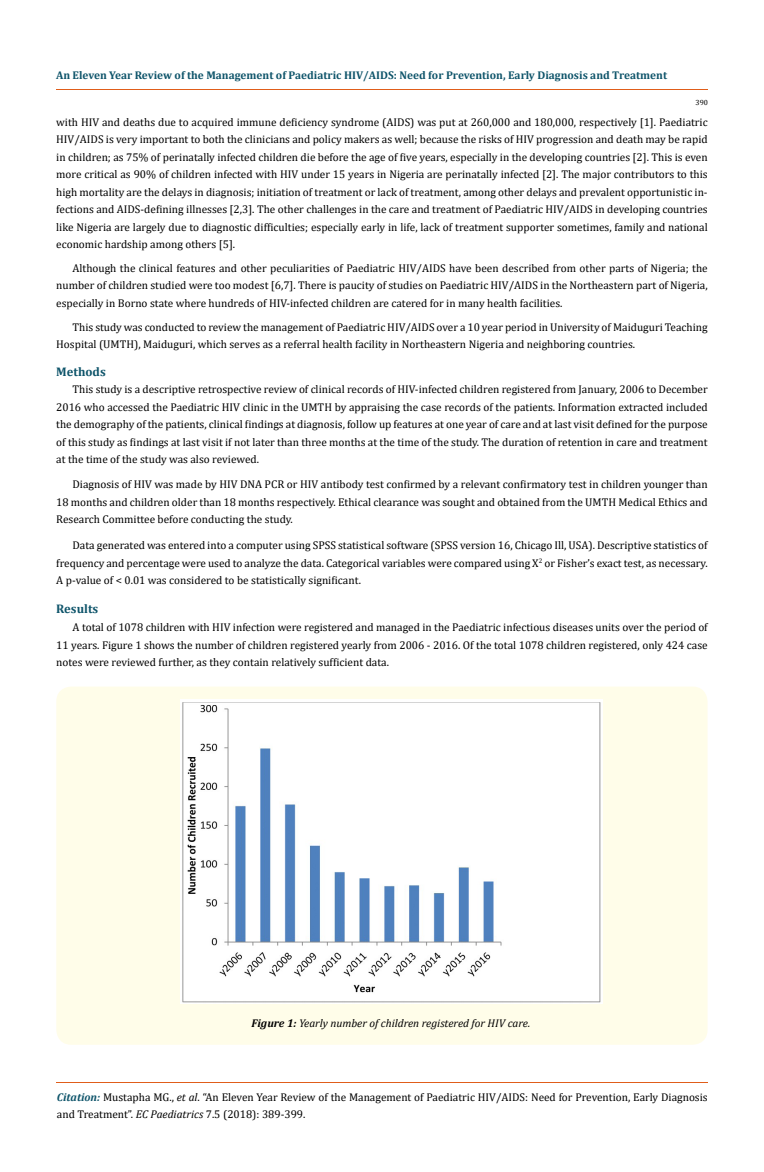
<style>
.page{position:relative;width:764px;height:1172px;background:#fff}
.page>*{position:absolute;margin:0;border:0;box-sizing:border-box;transform-origin:0 0}
.t1{font:700 12.5px "Cambria";color:#0e546a}
.t2{font:11.25px/17.5px "Cambria";color:#000;text-align:justify}
.t3{font:700 11.25px "Cambria";color:#0e546a}
.t4{font:italic 11.25px "Cambria";color:#000}
.t5{font:7.5px "Cambria";color:#000}
.s1{font-weight:700}
.s2{font-weight:700;font-style:italic;color:#0e546a}
.s3{font-style:italic}
</style>
<div class="page">
<hr style="left:56px;top:90px;width:652px;height:1px;background:#e05d1a">
<hr style="left:56px;top:1081px;width:651px;height:1px;background:#e05d1a">
<div style="left:56px;top:686px;width:651px;height:358px;background:#fffde9;border-radius:15px"></div>
<img style="left:180px;top:699px;width:422px;height:304px">
<p class="t3" style="left:56px;top:67px;width:612px">An Eleven Year Review of the Management of Paediatric HIV/AIDS: Need for Prevention, Early Diagnosis and Treatment</p>
<p class="t5" style="left:695px;top:98px;width:14px">390</p>
<p class="t2" style="left:56px;top:113px;width:653px">with HIV and deaths due to acquired immune deficiency syndrome (AIDS) was put at 260,000 and 180,000, respectively [1]. Paediatric HIV/AIDS is very important to both the clinicians and policy makers as well; because the risks of HIV progression and death may be rapid in children; as 75% of perinatally infected children die before the age of five years, especially in the developing countries [2]. This is even more critical as 90% of children infected with HIV under 15 years in Nigeria are perinatally infected [2]. The major contributors to this high mortality are the delays in diagnosis; initiation of treatment or lack of treatment, among other delays and prevalent opportunistic in&shy;fections and AIDS-defining illnesses [2,3]. The other challenges in the care and treatment of Paediatric HIV/AIDS in developing countries like Nigeria are largely due to diagnostic difficulties; especially early in life, lack of treatment supporter sometimes, family and national economic hardship among others [5].</p>
<p class="t2" style="left:56px;top:259px;width:653px;text-indent:16px">Although the clinical features and other peculiarities of Paediatric HIV/AIDS have been described from other parts of Nigeria; the number of children studied were too modest [6,7]. There is paucity of studies on Paediatric HIV/AIDS in the Northeastern part of Nigeria, especially in Borno state where hundreds of HIV-infected children are catered for in many health facilities.</p>
<p class="t2" style="left:56px;top:318px;width:653px;text-indent:16px">This study was conducted to review the management of Paediatric HIV/AIDS over a 10 year period in University of Maiduguri Teaching<br>Hospital (UMTH), Maiduguri, which serves as a referral health facility in Northeastern Nigeria and neighboring countries.</p>
<p class="t1" style="left:56px;top:362px;width:51px">Methods</p>
<p class="t2" style="left:56px;top:380px;width:653px;text-indent:16px">This study is a descriptive retrospective review of clinical records of HIV-infected children registered from January, 2006 to December 2016 who accessed the Paediatric HIV clinic in the UMTH by appraising the case records of the patients. Information extracted included the demography of the patients, clinical findings at diagnosis, follow up features at one year of care and at last visit defined for the purpose of this study as findings at last visit if not later than three months at the time of the study. The duration of retention in care and treatment at the time of the study was also reviewed.</p>
<p class="t2" style="left:56px;top:476px;width:653px;text-indent:16px">Diagnosis of HIV was made by HIV DNA PCR or HIV antibody test confirmed by a relevant confirmatory test in children younger than 18 months and children older than 18 months respectively. Ethical clearance was sought and obtained from the UMTH Medical Ethics and Research Committee before conducting the study.</p>
<p class="t2" style="left:56px;top:536px;width:653px;text-indent:16px">Data generated was entered into a computer using SPSS statistical software (SPSS version 16, Chicago Ill, USA). Descriptive statistics of frequency and percentage were used to analyze the data. Categorical variables were compared using X<sup>2</sup> or Fisher’s exact test, as necessary.<br>A p-value of &lt; 0.01 was considered to be statistically significant.</p>
<p class="t1" style="left:56px;top:600px;width:44px">Results</p>
<p class="t2" style="left:56px;top:618px;width:653px;text-indent:16px">A total of 1078 children with HIV infection were registered and managed in the Paediatric infectious diseases units over the period of 11 years. Figure 1 shows the number of children registered yearly from 2006 - 2016. Of the total 1078 children registered, only 424 case notes were reviewed further, as they contain relatively sufficient data.</p>
<p class="t4" style="left:251px;top:1015px;width:280px"><span class="s1">Figure 1:</span> Yearly number of children registered for HIV care.</p>
<p class="t2" style="left:57px;top:1087px;width:652px"><span class="s2">Citation:</span> Mustapha MG., <span class="s3">et al</span>. “An Eleven Year Review of the Management of Paediatric HIV/AIDS: Need for Prevention, Early Diagnosis and Treatment”. <span class="s3">EC Paediatrics</span> 7.5 (2018): 389-399.</p>
</div>
